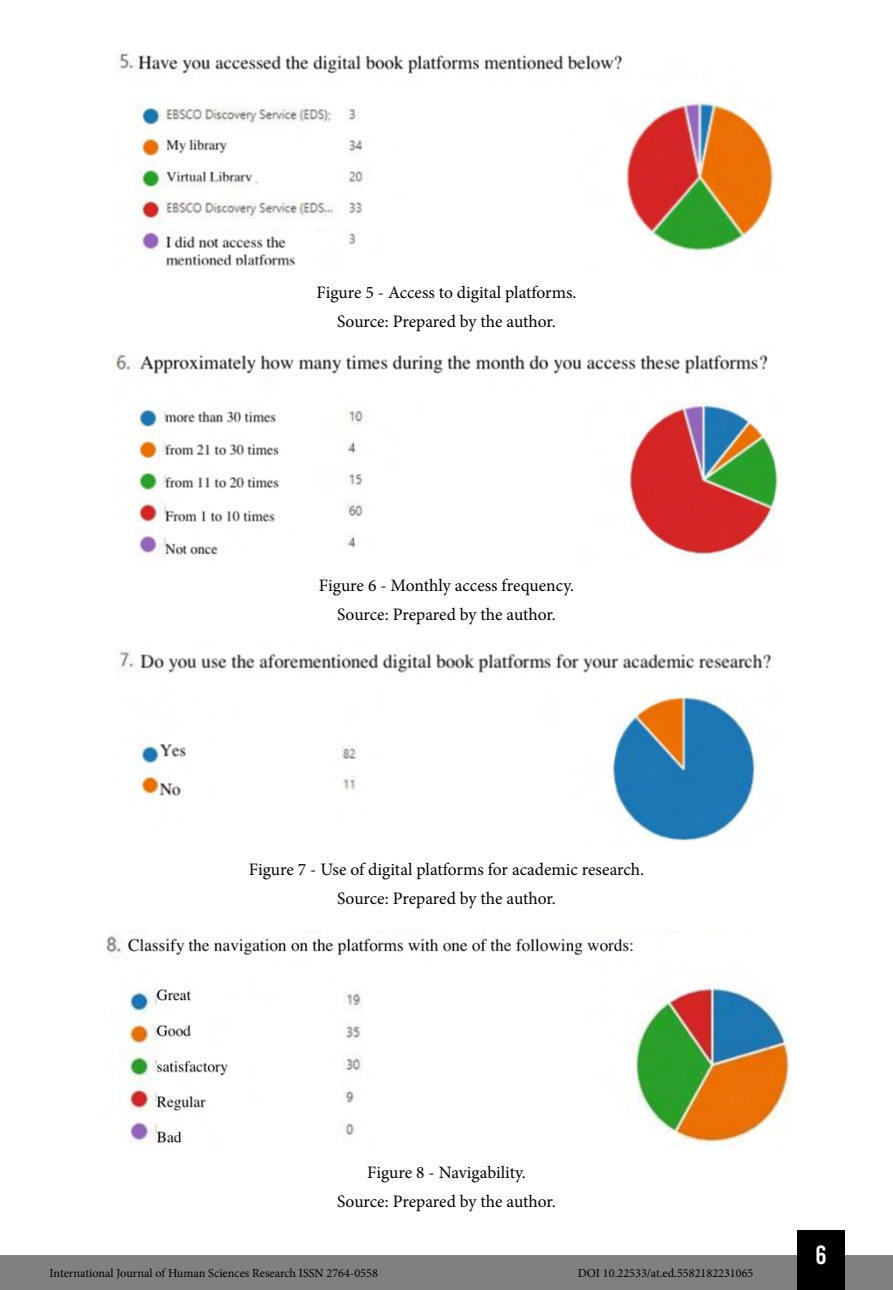
<style>
.page{position:relative;width:893px;height:1290px;background:#fff}
.page>*{position:absolute;margin:0;border:0;box-sizing:border-box;transform-origin:0 0}
.t1{font:26.25px "Bebas Kai";color:#fff}
.Info_Imagem{font:17.5px "Minion Pro";color:#000}
.t2{font:12.25px "Minion Pro";color:#000}
</style>
<div class="page">
<div style="left:0;top:1255px;width:893px;height:35px;background:#808080"></div>
<div style="left:797px;top:1230px;width:48px;height:60px;background:#000"></div>
<img style="left:117px;top:53px;width:658px;height:213px">
<img style="left:113px;top:354px;width:667px;height:206px">
<img style="left:119px;top:652px;width:653px;height:191px">
<img style="left:106px;top:930px;width:684px;height:218px">
<p class="Info_Imagem" style="left:316px;top:280px;width:261px">Figure 5 - Access to digital platforms.</p>
<p class="Info_Imagem" style="left:337px;top:310px;width:220px">Source: Prepared by the author.</p>
<p class="Info_Imagem" style="left:319px;top:574px;width:257px">Figure 6 - Monthly access frequency.</p>
<p class="Info_Imagem" style="left:337px;top:603px;width:220px">Source: Prepared by the author.</p>
<p class="Info_Imagem" style="left:249px;top:857px;width:397px">Figure 7 - Use of digital platforms for academic research.</p>
<p class="Info_Imagem" style="left:337px;top:887px;width:220px">Source: Prepared by the author.</p>
<p class="Info_Imagem" style="left:367px;top:1160px;width:160px">Figure 8 - Navigability.</p>
<p class="Info_Imagem" style="left:337px;top:1189px;width:220px">Source: Prepared by the author.</p>
<p class="t2" style="left:50px;top:1265px;width:330px">International Journal of Human Sciences Research ISSN 2764-0558</p>
<p class="t2" style="left:578px;top:1265px;width:177px">DOI 10.22533/at.ed.5582182231065</p>
<h1 class="t1" style="left:815px;top:1241px;width:13px">6</h1>
</div>
